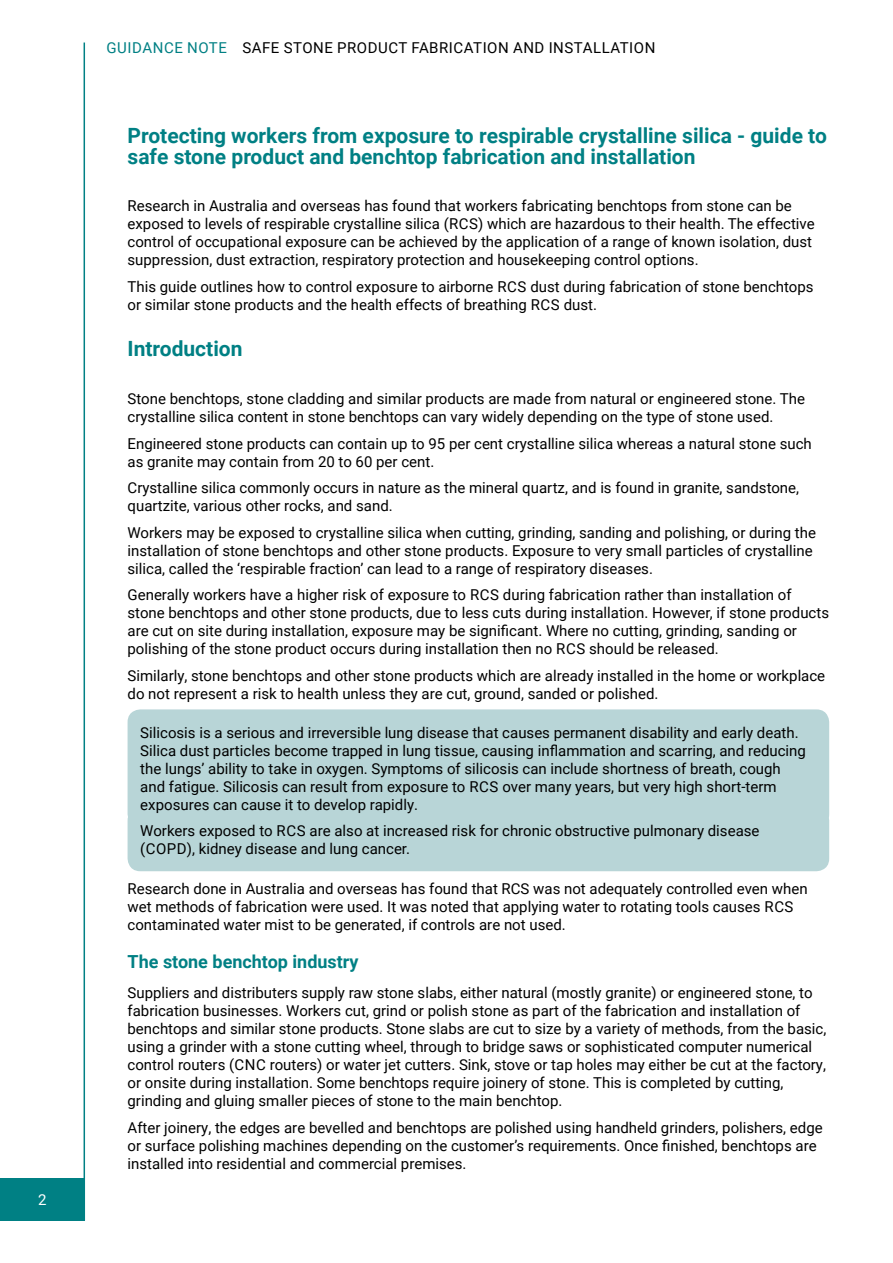
<style>
.page{position:relative;width:893px;height:1263px;background:#fff}
.page>*{position:absolute;margin:0;border:0;box-sizing:border-box;transform-origin:0 0}
.Sub_Headings_Link_to{font:700 21px/21px "Roboto";color:#008084}
.Sub_Headings_Link_to-2{font:700 18px "Roboto";color:#008084}
.t1{font:15px/18px "Roboto";color:#000}
.t2{font:15px "Roboto";letter-spacing:.035em;color:#000}
.t3{font:15px "Roboto";color:#fff}
.s1{color:#008084}
</style>
<div class="page">
<hr style="left:84px;top:43px;width:1px;height:1177px;background:#008084">
<div style="left:0;top:1178px;width:85px;height:42px;background:#008084"></div>
<div style="left:128px;top:709px;width:701px;height:118px;background:#b8d5d7;border-radius:13px"></div>
<div style="left:128px;top:808px;width:701px;height:63px;background:#b8d5d7;border-radius:13px"></div>
<p class="t3" style="left:38px;top:1189px;width:10px">2</p>
<p class="t2" style="left:107px;top:37px;width:550px"><span class="s1">GUIDANCE NOTE</span> SAFE STONE PRODUCT FABRICATION AND INSTALLATION</p>
<p class="Sub_Headings_Link_to" style="left:128px;top:124px;width:701px">Protecting workers from exposure to respirable crystalline silica - guide to safe stone product and benchtop fabrication and installation</p>
<p class="t1" style="left:128px;top:196px;width:689px">Research in Australia and overseas has found that workers fabricating benchtops from stone can be exposed to levels of respirable crystalline silica (RCS) which are hazardous to their health. The effective control of occupational exposure can be achieved by the application of a range of known isolation, dust suppression, dust extraction, respiratory protection and housekeeping control options.</p>
<p class="t1" style="left:128px;top:277px;width:688px">This guide outlines how to control exposure to airborne RCS dust during fabrication of stone benchtops or similar stone products and the health effects of breathing RCS dust.</p>
<p class="Sub_Headings_Link_to" style="left:128px;top:338px;width:116px">Introduction</p>
<p class="t1" style="left:128px;top:389px;width:679px">Stone benchtops, stone cladding and similar products are made from natural or engineered stone. The crystalline silica content in stone benchtops can vary widely depending on the type of stone used.</p>
<p class="t1" style="left:128px;top:434px;width:686px">Engineered stone products can contain up to 95 per cent crystalline silica whereas a natural stone such as granite may contain from 20 to 60 per cent.</p>
<p class="t1" style="left:128px;top:478px;width:673px">Crystalline silica commonly occurs in nature as the mineral quartz, and is found in granite, sandstone, quartzite, various other rocks, and sand.</p>
<p class="t1" style="left:128px;top:523px;width:690px">Workers may be exposed to crystalline silica when cutting, grinding, sanding and polishing, or during the installation of stone benchtops and other stone products. Exposure to very small particles of crystalline silica, called the ‘respirable fraction’ can lead to a range of respiratory diseases.</p>
<p class="t1" style="left:128px;top:585px;width:703px">Generally workers have a higher risk of exposure to RCS during fabrication rather than installation of stone benchtops and other stone products, due to less cuts during installation. However, if stone products are cut on site during installation, exposure may be significant. Where no cutting, grinding, sanding or polishing of the stone product occurs during installation then no RCS should be released.</p>
<p class="t1" style="left:128px;top:666px;width:699px">Similarly, stone benchtops and other stone products which are already installed in the home or workplace do not represent a risk to health unless they are cut, ground, sanded or polished.</p>
<p class="t1" style="left:140px;top:723px;width:667px">Silicosis is a serious and irreversible lung disease that causes permanent disability and early death.<br>Silica dust particles become trapped in lung tissue, causing inflammation and scarring, and reducing the lungs’ ability to take in oxygen. Symptoms of silicosis can include shortness of breath, cough and fatigue. Silicosis can result from exposure to RCS over many years, but very high short-term exposures can cause it to develop rapidly.</p>
<p class="t1" style="left:140px;top:821px;width:621px">Workers exposed to RCS are also at increased risk for chronic obstructive pulmonary disease (COPD), kidney disease and lung cancer.</p>
<p class="t1" style="left:128px;top:879px;width:682px">Research done in Australia and overseas has found that RCS was not adequately controlled even when wet methods of fabrication were used. It was noted that applying water to rotating tools causes RCS contaminated water mist to be generated, if controls are not used.</p>
<p class="Sub_Headings_Link_to-2" style="left:128px;top:949px;width:232px">The stone benchtop industry</p>
<p class="t1" style="left:128px;top:983px;width:700px">Suppliers and distributers supply raw stone slabs, either natural (mostly granite) or engineered stone, to fabrication businesses. Workers cut, grind or polish stone as part of the fabrication and installation of benchtops and similar stone products. Stone slabs are cut to size by a variety of methods, from the basic, using a grinder with a stone cutting wheel, through to bridge saws or sophisticated computer numerical control routers (CNC routers) or water jet cutters. Sink, stove or tap holes may either be cut at the factory, or onsite during installation. Some benchtops require joinery of stone. This is completed by cutting, grinding and gluing smaller pieces of stone to the main benchtop.</p>
<p class="t1" style="left:128px;top:1118px;width:697px">After joinery, the edges are bevelled and benchtops are polished using handheld grinders, polishers, edge or surface polishing machines depending on the customer’s requirements. Once finished, benchtops are installed into residential and commercial premises.</p>
</div>
